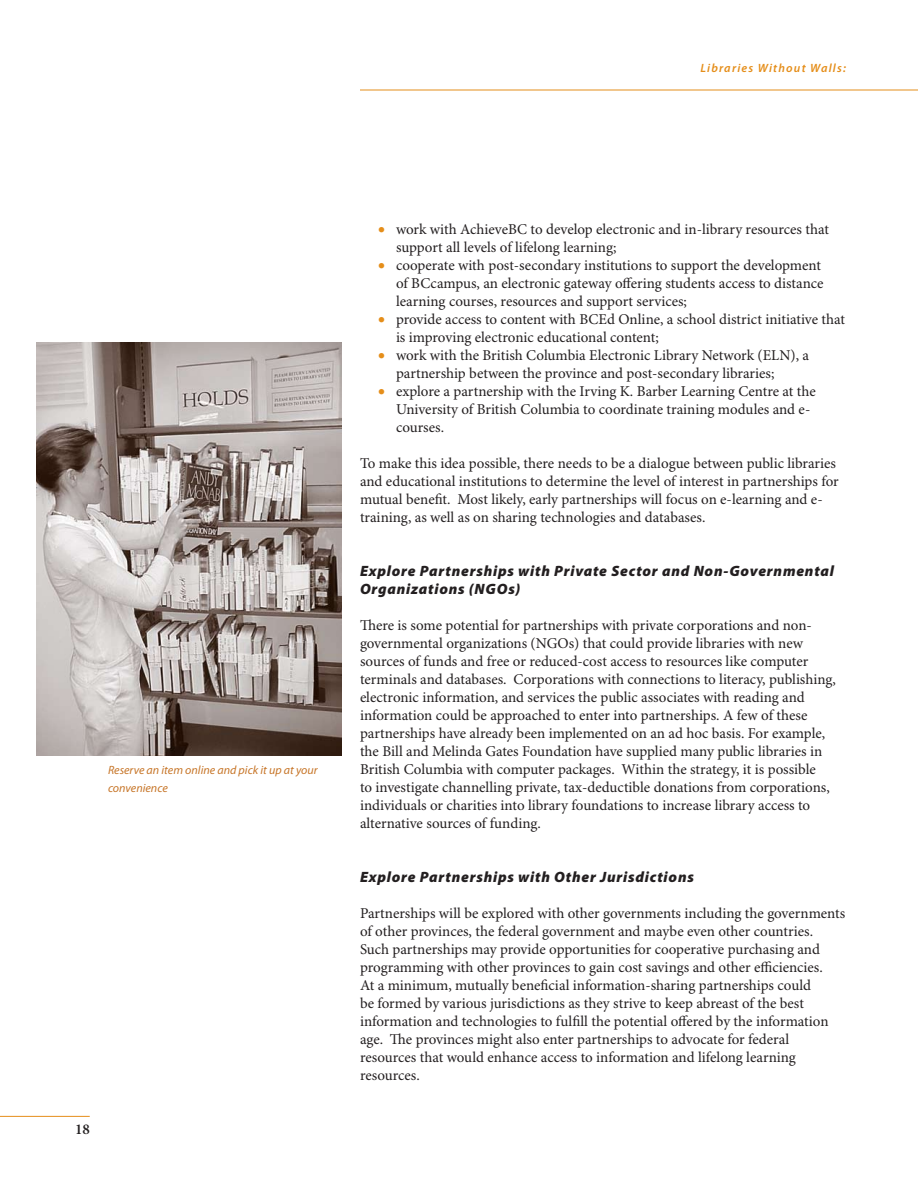
<style>
.page{position:relative;width:918px;height:1188px;background:#fff}
.page>*{position:absolute;margin:0;border:0;box-sizing:border-box;transform-origin:0 0}
.Bullets{font:15px/18px "Minion Pro";color:#231f20}
.t1{font:italic 900 15px/18px "Myriad Pro";letter-spacing:.05em;color:#231f20}
.t2{font:600 15px "Minion Pro";color:#231f20}
.t3{font:italic 12px/18px "Myriad Pro";color:#c77629}
.t4{font:italic 600 12px "Myriad Pro";letter-spacing:.1em;color:#e58e1a}
.s1{color:#e58e1a}
</style>
<div class="page">
<hr style="left:0;top:1116px;width:90px;height:1px;background:#e58e1a">
<hr style="left:360px;top:90px;width:558px;height:1px;background:#e58e1a">
<img style="left:36px;top:342px;width:306px;height:414px">
<p class="t4" style="left:700px;top:61px;width:147px">Libraries Without Walls:</p>
<p class="t3" style="left:108px;top:761px;width:211px">Reserve an item online and pick it up at your convenience</p>
<p class="t2" style="left:75px;top:1120px;width:16px">18</p>
<p class="Bullets" style="left:396px;top:221px;width:434px;text-indent:-18px"><span class="s1">•</span> work with AchieveBC to develop electronic and in-library resources that support all levels of lifelong learning;</p>
<p class="Bullets" style="left:396px;top:257px;width:429px;text-indent:-18px"><span class="s1">•</span> cooperate with post-secondary institutions to support the development of BCcampus, an electronic gateway offering students access to distance learning courses, resources and support services;</p>
<p class="Bullets" style="left:396px;top:311px;width:451px;text-indent:-18px"><span class="s1">•</span> provide access to content with BCEd Online, a school district initiative that is improving electronic educational content;</p>
<p class="Bullets" style="left:396px;top:347px;width:415px;text-indent:-18px"><span class="s1">•</span> work with the British Columbia Electronic Library Network (ELN), a partnership between the province and post-secondary libraries;</p>
<p class="Bullets" style="left:396px;top:383px;width:421px;text-indent:-18px"><span class="s1">•</span> explore a partnership with the Irving K. Barber Learning Centre at the<br>University of British Columbia to coordinate training modules and e&shy;courses.</p>
<p class="Bullets" style="left:360px;top:455px;width:480px">To make this idea possible, there needs to be a dialogue between public libraries and educational institutions to determine the level of interest in partnerships for mutual benefit. Most likely, early partnerships will focus on e-learning and e&shy;training, as well as on sharing technologies and databases.</p>
<p class="t1" style="left:360px;top:562px;width:475px">Explore Partnerships with Private Sector and Non-Governmental<br>Organizations (NGOs)</p>
<p class="Bullets" style="left:360px;top:617px;width:477px">There is some potential for partnerships with private corporations and non&shy;governmental organizations (NGOs) that could provide libraries with new sources of funds and free or reduced-cost access to resources like computer terminals and databases. Corporations with connections to literacy, publishing, electronic information, and services the public associates with reading and information could be approached to enter into partnerships. A few of these partnerships have already been implemented on an ad hoc basis. For example, the Bill and Melinda Gates Foundation have supplied many public libraries in British Columbia with computer packages. Within the strategy, it is possible<br>to investigate channelling private, tax-deductible donations from corporations, individuals or charities into library foundations to increase library access to alternative sources of funding.</p>
<p class="t1" style="left:360px;top:868px;width:335px">Explore Partnerships with Other Jurisdictions</p>
<p class="Bullets" style="left:360px;top:905px;width:487px">Partnerships will be explored with other governments including the governments of other provinces, the federal government and maybe even other countries.<br>Such partnerships may provide opportunities for cooperative purchasing and programming with other provinces to gain cost savings and other efficiencies.<br>At a minimum, mutually beneficial information-sharing partnerships could<br>be formed by various jurisdictions as they strive to keep abreast of the best information and technologies to fulfill the potential offered by the information age. The provinces might also enter partnerships to advocate for federal resources that would enhance access to information and lifelong learning resources.</p>
</div>
